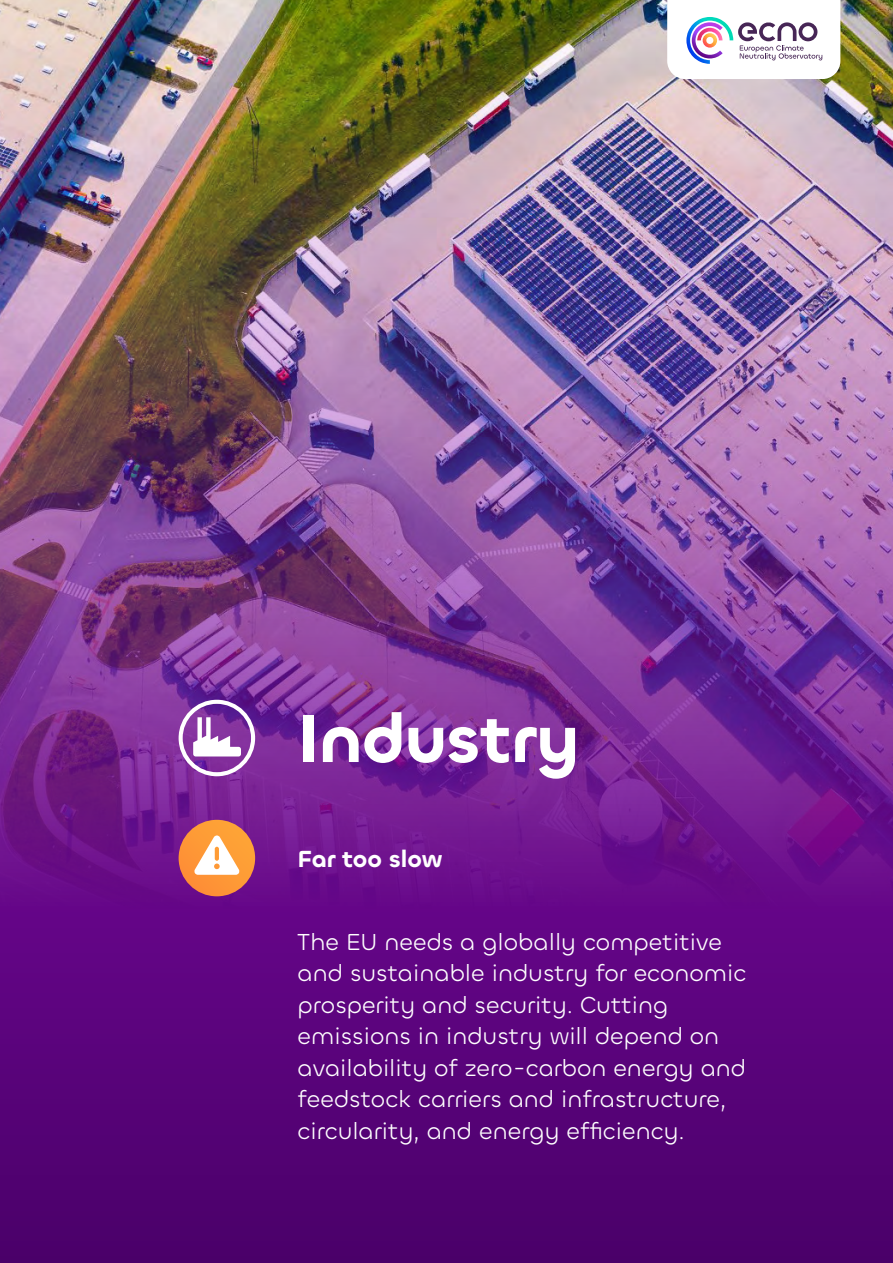
<style>
.page{position:relative;width:893px;height:1263px;background:#fff}
.page>*{position:absolute;margin:0;border:0;box-sizing:border-box;transform-origin:0 0}
.H2_BB{font:600 69px "Chillax";letter-spacing:-.01em;color:#fff}
.BB_Teaser{font:24px/31.5px "Chillax";color:#fff}
.BB_Teaser-2{font:600 24px "Chillax";letter-spacing:-.01em;color:#fff}
</style>
<div class="page">
<svg style="left:0;top:912px;width:893px;height:351px;background:#570278"></svg>
<img style="left:0;top:0;width:893px;height:912px">
<img style="left:44px;top:0;width:796px;height:79px">
<svg style="left:686px;top:17px;width:136px;height:47px"></svg>
<svg style="left:179px;top:700px;width:76px;height:76px"></svg>
<div style="left:179px;top:820px;width:76px;height:76px;background:#fe9936;border-radius:38px"></div>
<svg style="left:194px;top:835px;width:45px;height:40px"></svg>
<p class="H2_BB" style="left:298px;top:695px;width:284px">Industry</p>
<p class="BB_Teaser-2" style="left:298px;top:844px;width:146px">Far too slow</p>
<p class="BB_Teaser" style="left:298px;top:925px;width:450px">The EU needs a globally competitive and sustainable industry for economic prosperity and security. Cutting emissions in industry will depend on availability of zero-carbon energy and feedstock carriers and infrastructure, circularity, and energy efficiency.</p>
</div>
